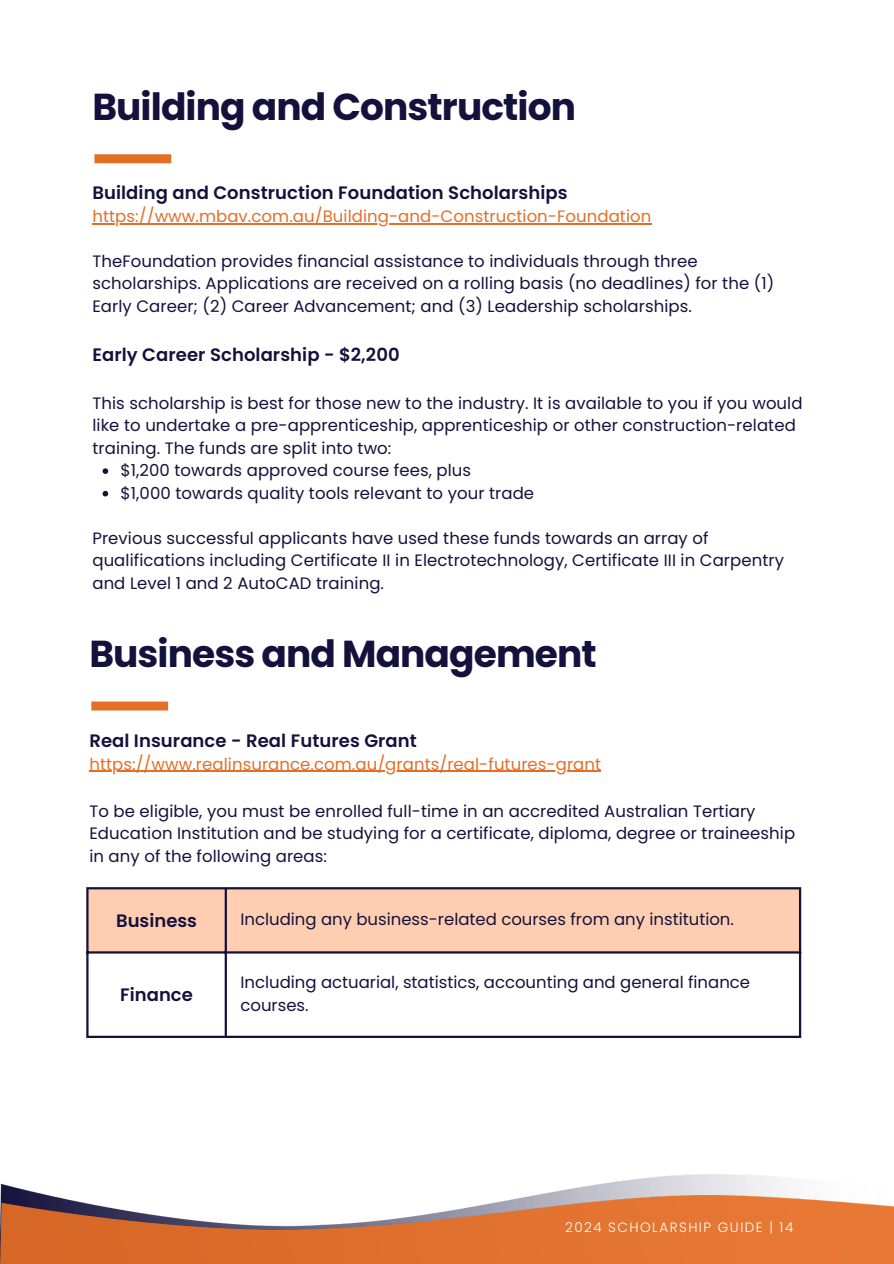
<style>
.page{position:relative;width:894px;height:1264px;background:#fff}
.page>*{position:absolute;margin:0;border:0;box-sizing:border-box;transform-origin:0 0}
.t1{font:700 37.5px "Poppins";letter-spacing:-.025em;color:#14123d}
.t2{font:600 18px "Poppins";letter-spacing:.005em;color:#14123d}
.t3{font:16.5px/22.5px "Poppins";letter-spacing:.005em;color:#14123d}
.t4{font:16.5px "Poppins";letter-spacing:.005em;color:#e46e25}
.t5{font:300 13.5px "Poppins";letter-spacing:.11em;color:#fff}
</style>
<div class="page">
<hr style="left:92px;top:223px;width:559px;height:1px;background:#e46e25">
<svg style="left:102px;top:468px;width:6px;height:6px"></svg>
<svg style="left:102px;top:491px;width:6px;height:5px"></svg>
<img style="left:0;top:1174px;width:788px;height:21px">
<img style="left:0;top:1195px;width:893px;height:68px">
<div style="left:94px;top:154px;width:77px;height:9px;background:#e46e25"></div>
<div style="left:91px;top:701px;width:77px;height:9px;background:#e46e25"></div>
<hr style="left:89px;top:770px;width:512px;height:1px;background:#e46e25">
<div style="left:88px;top:889px;width:710px;height:62px;background:#ffceb1"></div>
<hr style="left:86px;top:889px;width:2px;height:146px;background:#14123d">
<hr style="left:224px;top:889px;width:3px;height:146px;background:#14123d">
<hr style="left:798px;top:889px;width:3px;height:146px;background:#14123d">
<hr style="left:86px;top:887px;width:715px;height:2px;background:#14123d">
<hr style="left:86px;top:951px;width:715px;height:2px;background:#14123d">
<hr style="left:86px;top:1035px;width:715px;height:2px;background:#14123d">
<h1 class="t1" style="left:92px;top:80px;width:485px">Building and Construction</h1>
<h1 class="t2" style="left:92px;top:180px;width:476px">Building and Construction Foundation Scholarships</h1>
<h3 class="t4" style="left:92px;top:204px;width:560px">https://www.mbav.com.au/Building-and-Construction-Foundation</h3>
<h3 class="t3" style="left:92px;top:250px;width:606px">TheFoundation provides financial assistance to individuals through three</h3>
<h3 class="t3" style="left:92px;top:272px;width:683px">scholarships. Applications are received on a rolling basis (no deadlines) for the (1)<br>Early Career; (2) Career Advancement; and (3) Leadership scholarships.</h3>
<h3 class="t2" style="left:92px;top:342px;width:309px">Early Career Scholarship - $2,200</h3>
<h2 class="t3" style="left:92px;top:391px;width:711px">This scholarship is best for those new to the industry. It is available to you if you would like to undertake a pre-apprenticeship, apprenticeship or other construction-related training. The funds are split into two:</h2>
<h3 class="t3" style="left:120px;top:459px;width:352px">$1,200 towards approved course fees, plus</h3>
<p class="t3" style="left:120px;top:481px;width:415px">$1,000 towards quality tools relevant to your trade</p>
<p class="t3" style="left:92px;top:526px;width:693px">Previous successful applicants have used these funds towards an array of qualifications including Certificate II in Electrotechnology, Certificate III in Carpentry and Level 1 and 2 AutoCAD training.</p>
<h3 class="t1" style="left:89px;top:627px;width:508px">Business and Management</h3>
<h3 class="t2" style="left:89px;top:728px;width:329px">Real Insurance - Real Futures Grant</h3>
<p class="t4" style="left:89px;top:752px;width:513px">https://www.realinsurance.com.au/grants/real-futures-grant</p>
<p class="t3" style="left:89px;top:799px;width:667px">To be eligible, you must be enrolled full-time in an accredited Australian Tertiary</p>
<p class="t3" style="left:89px;top:822px;width:707px">Education Institution and be studying for a certificate, diploma, degree or traineeship in any of the following areas:</p>
<p class="t2" style="left:116px;top:907px;width:82px">Business</p>
<p class="t3" style="left:240px;top:908px;width:495px">Including any business-related courses from any institution.</p>
<p class="t2" style="left:120px;top:981px;width:74px">Finance</p>
<p class="t3" style="left:240px;top:971px;width:511px">Including actuarial, statistics, accounting and general finance courses.</p>
<h3 class="t5" style="left:565px;top:1217px;width:230px">2024 SCHOLARSHIP GUIDE | 14</h3>
</div>
